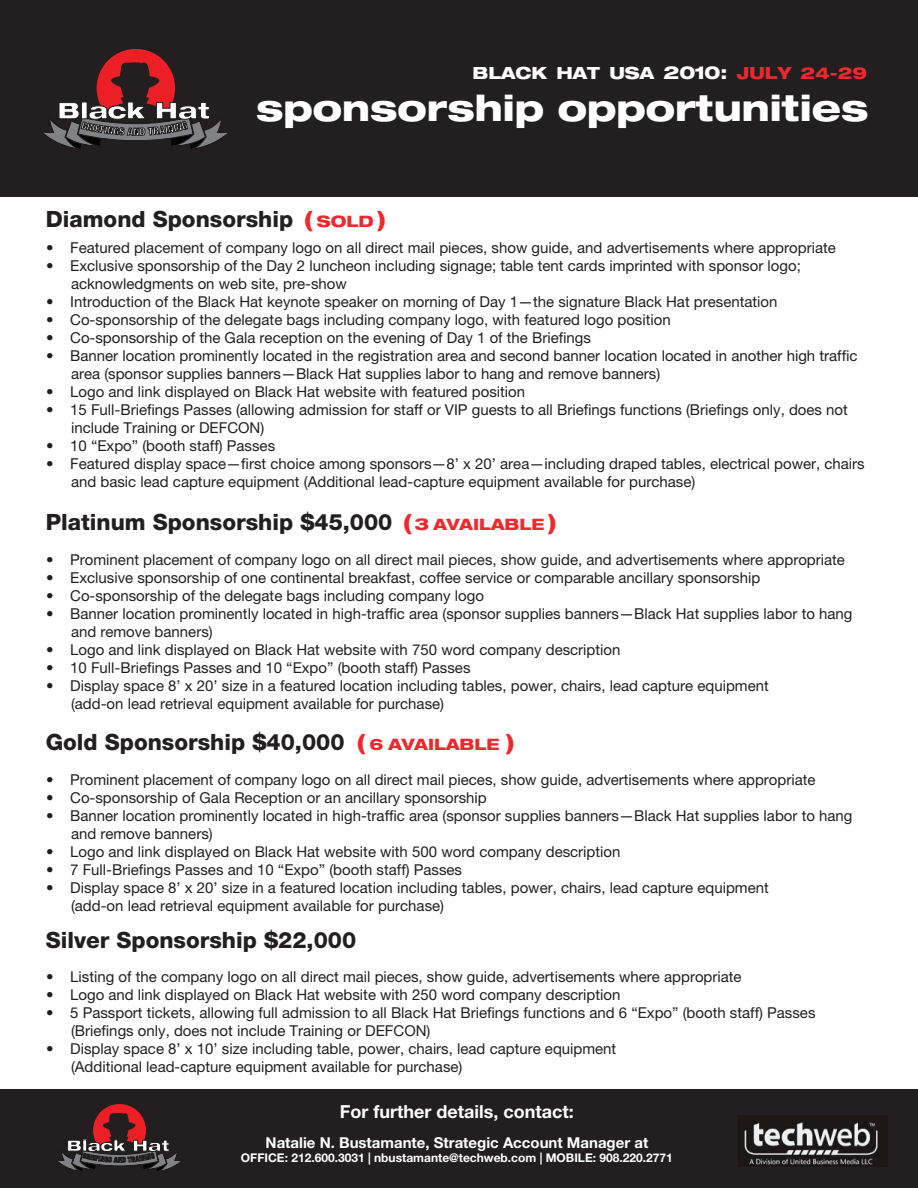
<style>
.page{position:relative;width:918px;height:1188px;background:#fff}
.page>*{position:absolute;margin:0;border:0;box-sizing:border-box;transform-origin:0 0}
.t1{font:800 expanded 36px "Helvetica Neue LT Std";color:#fff}
.t2{font:800 22.5px "Helvetica Neue LT Std";color:#231f20}
.t3{font:700 18px "Helvetica Neue LT Std";color:#fff}
.t4{font:800 expanded 16.8px "Helvetica Neue LT Std";color:#fff}
.t5{font:800 expanded 15.75px "Helvetica Neue LT Std";color:#ee292e}
.t6{font:15px/18px "Helvetica Neue LT Std";color:#231f20}
.t7{font:700 15px "Helvetica Neue LT Std";color:#fff}
.t8{font:700 12px "Helvetica Neue LT Std";color:#fff}
.s1{font-size:18px}
.s2{color:#ee292e}
.s3{font-size:16.5px;color:#ee292e}
.s4{font-stretch:expanded;color:#ee292e}
.s5{font-stretch:expanded;font-size:15.75px;color:#ee292e}
.s6{font-size:22.5px}
.s7{font-size:16.5px}
</style>
<div class="page">
<div style="left:0;top:0;width:918px;height:196px;background:#231f20"></div>
<div style="left:96px;top:48px;width:80px;height:80px;background:#ec1f26;border-radius:50%"></div>
<svg style="left:43px;top:62px;width:185px;height:87px"></svg>
<div style="left:0;top:1089px;width:918px;height:99px;background:#231f20"></div>
<svg style="left:93px;top:1103px;width:54px;height:54px"></svg>
<svg style="left:58px;top:1113px;width:123px;height:58px"></svg>
<img style="left:738px;top:1115px;width:150px;height:51px">
<p class="t4" style="left:472px;top:62px;width:396px">BLACK HAT USA <span class="s1">2010:</span> <span class="s2">JULY</span> <span class="s3">24-29</span></p>
<h1 class="t1" style="left:256px;top:85px;width:614px">sponsorship opportunities</h1>
<h2 class="t2" style="left:46px;top:205px;width:342px">Diamond Sponsorship <span class="s4">(</span> <span class="s5">SOLD</span><span class="s4">)</span></h2>
<p class="t6" style="left:46px;top:239px;width:791px">• Featured placement of company logo on all direct mail pieces, show guide, and advertisements where appropriate</p>
<p class="t6" style="left:71px;top:257px;width:731px;text-indent:-25px">• Exclusive sponsorship of the Day 2 luncheon including signage; table tent cards imprinted with sponsor logo; acknowledgments on web site, pre-show</p>
<p class="t6" style="left:46px;top:293px;width:733px">• Introduction of the Black Hat keynote speaker on morning of Day 1—the signature Black Hat presentation</p>
<p class="t6" style="left:46px;top:311px;width:626px">• Co-sponsorship of the delegate bags including company logo, with featured logo position</p>
<p class="t6" style="left:46px;top:329px;width:547px">• Co-sponsorship of the Gala reception on the evening of Day 1 of the Briefings</p>
<p class="t6" style="left:71px;top:347px;width:788px;text-indent:-25px">• Banner location prominently located in the registration area and second banner location located in another high traffic area (sponsor supplies banners—Black Hat supplies labor to hang and remove banners)</p>
<p class="t6" style="left:46px;top:383px;width:481px">• Logo and link displayed on Black Hat website with featured position</p>
<p class="t6" style="left:71px;top:401px;width:778px;text-indent:-25px">• 15 Full-Briefings Passes (allowing admission for staff or VIP guests to all Briefings functions (Briefings only, does not include Training or DEFCON)</p>
<p class="t6" style="left:46px;top:437px;width:231px">• 10 “Expo” (booth staff) Passes</p>
<p class="t6" style="left:71px;top:455px;width:795px;text-indent:-25px">• Featured display space—first choice among sponsors—8’ x 20’ area—including draped tables, electrical power, chairs and basic lead capture equipment (Additional lead-capture equipment available for purchase)</p>
<h2 class="t2" style="left:46px;top:508px;width:348px">Platinum Sponsorship $45,000</h2>
<p class="t5" style="left:403px;top:514px;width:156px"><span class="s6">(</span><span class="s7">3</span> AVAILABLE <span class="s6">)</span></p>
<p class="t6" style="left:46px;top:551px;width:801px">• Prominent placement of company logo on all direct mail pieces, show guide, and advertisements where appropriate</p>
<p class="t6" style="left:46px;top:569px;width:716px">• Exclusive sponsorship of one continental breakfast, coffee service or comparable ancillary sponsorship</p>
<p class="t6" style="left:46px;top:587px;width:440px">• Co-sponsorship of the delegate bags including company logo</p>
<p class="t6" style="left:71px;top:605px;width:783px;text-indent:-25px">• Banner location prominently located in high-traffic area (sponsor supplies banners—Black Hat supplies labor to hang and remove banners)</p>
<p class="t6" style="left:46px;top:641px;width:576px">• Logo and link displayed on Black Hat website with 750 word company description</p>
<p class="t6" style="left:46px;top:659px;width:426px">• 10 Full-Briefings Passes and 10 “Expo” (booth staff) Passes</p>
<p class="t6" style="left:71px;top:677px;width:699px;text-indent:-25px">• Display space 8’ x 20’ size in a featured location including tables, power, chairs, lead capture equipment (add-on lead retrieval equipment available for purchase)</p>
<h2 class="t2" style="left:46px;top:729px;width:300px">Gold Sponsorship $40,000</h2>
<p class="t5" style="left:356px;top:735px;width:161px"><span class="s6">(</span> 6 AVAILABLE <span class="s6">)</span></p>
<p class="t6" style="left:46px;top:771px;width:771px">• Prominent placement of company logo on all direct mail pieces, show guide, advertisements where appropriate</p>
<p class="t6" style="left:46px;top:789px;width:442px">• Co-sponsorship of Gala Reception or an ancillary sponsorship</p>
<p class="t6" style="left:71px;top:807px;width:783px;text-indent:-25px">• Banner location prominently located in high-traffic area (sponsor supplies banners—Black Hat supplies labor to hang and remove banners)</p>
<p class="t6" style="left:46px;top:843px;width:576px">• Logo and link displayed on Black Hat website with 500 word company description</p>
<p class="t6" style="left:46px;top:861px;width:418px">• 7 Full-Briefings Passes and 10 “Expo” (booth staff) Passes</p>
<p class="t6" style="left:71px;top:879px;width:699px;text-indent:-25px">• Display space 8’ x 20’ size in a featured location including tables, power, chairs, lead capture equipment (add-on lead retrieval equipment available for purchase)</p>
<h2 class="t2" style="left:46px;top:927px;width:312px">Silver Sponsorship $22,000</h2>
<p class="t6" style="left:46px;top:967px;width:697px">• Listing of the company logo on all direct mail pieces, show guide, advertisements where appropriate</p>
<p class="t6" style="left:46px;top:985px;width:576px">• Logo and link displayed on Black Hat website with 250 word company description</p>
<p class="t6" style="left:71px;top:1003px;width:746px;text-indent:-25px">• 5 Passport tickets, allowing full admission to all Black Hat Briefings functions and 6 “Expo” (booth staff) Passes (Briefings only, does not include Training or DEFCON)</p>
<p class="t6" style="left:71px;top:1039px;width:547px;text-indent:-25px">• Display space 8’ x 10’ size including table, power, chairs, lead capture equipment (Additional lead-capture equipment available for purchase)</p>
<p class="t3" style="left:340px;top:1100px;width:236px">For further details, contact:</p>
<p class="t7" style="left:266px;top:1133px;width:384px">Natalie N. Bustamante, Strategic Account Manager at</p>
<p class="t8" style="left:241px;top:1150px;width:433px">OFFICE: 212.600.3031 | nbustamante@techweb.com | MOBILE: 908.220.2771</p>
</div>
